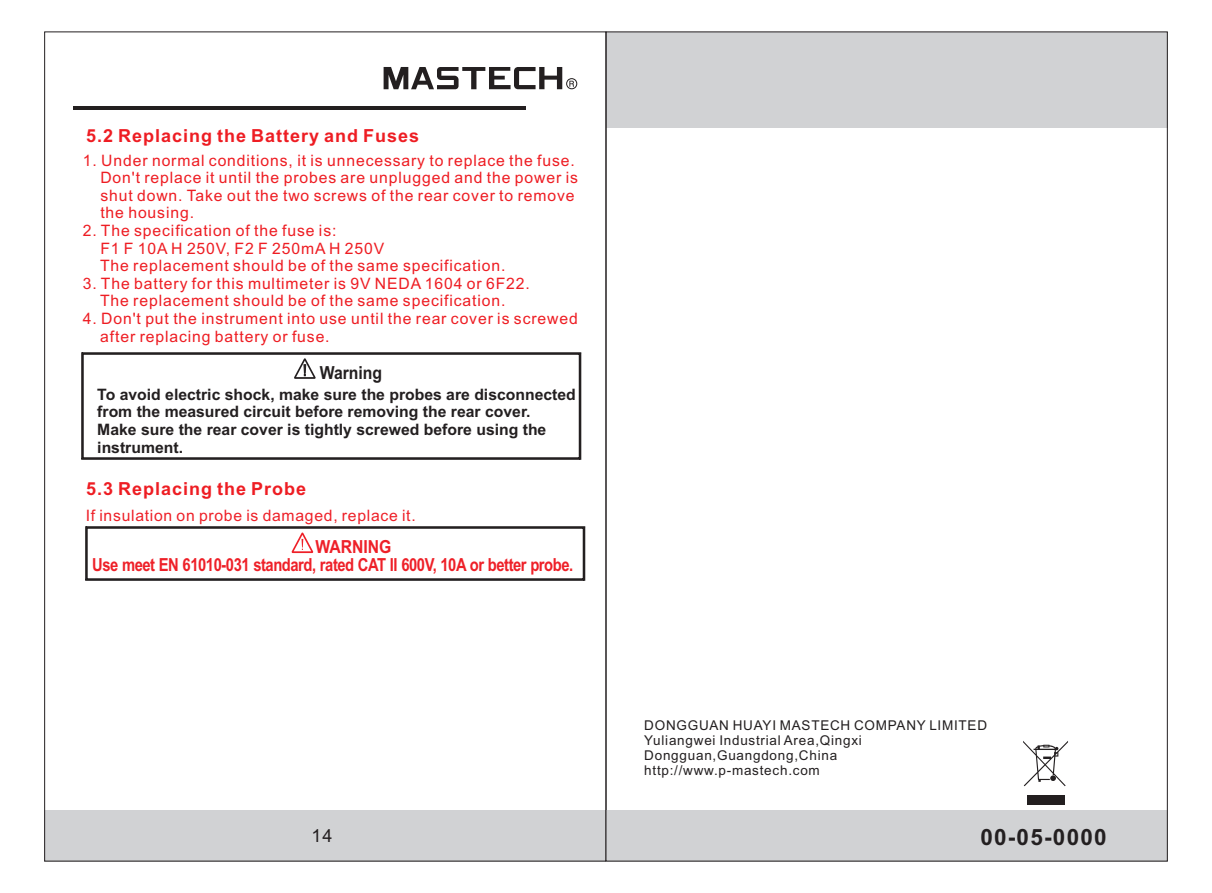
<style>
.page{position:relative;width:1212px;height:893px;background:#fff}
.page>*{position:absolute;margin:0;border:0;box-sizing:border-box;transform-origin:0 0}
.t1{font:700 22.5px "Arial";letter-spacing:.055em;color:#231f20}
.t2{font:700 18px "Arial Narrow";letter-spacing:-.025em;color:#ee2028}
.t3{font:700 18px "Arial";letter-spacing:.055em;color:#ee1d23}
.t4{font:700 18px "Arial";color:#231f20;scale:.88 1}
.t5{font:700 18px "Arial";color:#ee2028;scale:.88 1}
.t6{font:18px "Arial";color:#231f20}
.t7{font:15.75px/17.6px "Arial";letter-spacing:.055em;color:#ee1d23}
.t8{font:700 15.75px/17.6px "Arial";color:#231f20}
.t9{font:15.75px "Arial";letter-spacing:.045em;color:#ee2028}
.t10{font:13.5px/15.1px "Arial";letter-spacing:.055em;color:#231f20}
</style>
<div class="page">
<div style="left:606px;top:32px;width:561px;height:96px;background:#d1d2d4"></div>
<div style="left:45px;top:810px;width:561px;height:51px;background:#d1d2d4"></div>
<svg style="left:384px;top:67px;width:193px;height:22px"></svg>
<hr style="left:73px;top:106px;width:453px;height:3px;background:#231f20">
<div style="left:606px;top:810px;width:561px;height:51px;background:#d1d2d4"></div>
<svg style="left:1023px;top:741px;width:45px;height:45px"></svg>
<div style="left:1027px;top:795px;width:37px;height:9px;background:#231f20"></div>
<svg style="left:81px;top:352px;width:500px;height:108px"></svg>
<svg style="left:85px;top:526px;width:500px;height:55px"></svg>
<p class="t3" style="left:86px;top:129px;width:335px">5.2 Replacing the Battery and Fuses</p>
<p class="t7" style="left:100px;top:153px;width:479px;text-indent:-17px">1. Under normal conditions, it is unnecessary to replace the fuse.<br>Don't replace it until the probes are unplugged and the power is shut down. Take out the two screws of the rear cover to remove the housing.</p>
<p class="t7" style="left:100px;top:223px;width:407px;text-indent:-17px">2. The specification of the fuse is:<br>F1 F 10A H 250V, F2 F 250mA H 250V<br>The replacement should be of the same specification.</p>
<p class="t7" style="left:83px;top:276px;width:449px;text-align:center">3. The battery for this multimeter is 9V NEDA 1604 or 6F22.<br>The replacement should be of the same specification.</p>
<p class="t7" style="left:100px;top:311px;width:479px;text-indent:-18px">4. Don't put the instrument into use until the rear cover is screwed after replacing battery or fuse.</p>
<p class="t4" style="left:320px;top:366px;width:72px">Warning</p>
<p class="t8" style="left:97px;top:387px;width:480px">To avoid electric shock, make sure the probes are disconnected from the measured circuit before removing the rear cover.<br>Make sure the rear cover is tightly screwed before using the instrument.</p>
<p class="t3" style="left:86px;top:482px;width:222px">5.3 Replacing the Probe</p>
<p class="t9" style="left:86px;top:509px;width:332px">If insulation on probe is damaged, replace it.</p>
<p class="t2" style="left:92px;top:558px;width:482px">Use meet EN 61010-031 standard, rated CAT II 600V, 10A or better probe.</p>
<p class="t5" style="left:315px;top:540px;width:88px">WARNING</p>
<p class="t10" style="left:644px;top:719px;width:344px">DONGGUAN HUAYI MASTECH COMPANY LIMITED Yuliangwei Industrial Area,Qingxi Dongguan,Guangdong,China http://www.p-mastech.com</p>
<p class="t6" style="left:311px;top:829px;width:23px">14</p>
<h1 class="t1" style="left:980px;top:829px;width:128px">00-05-0000</h1>
</div>
